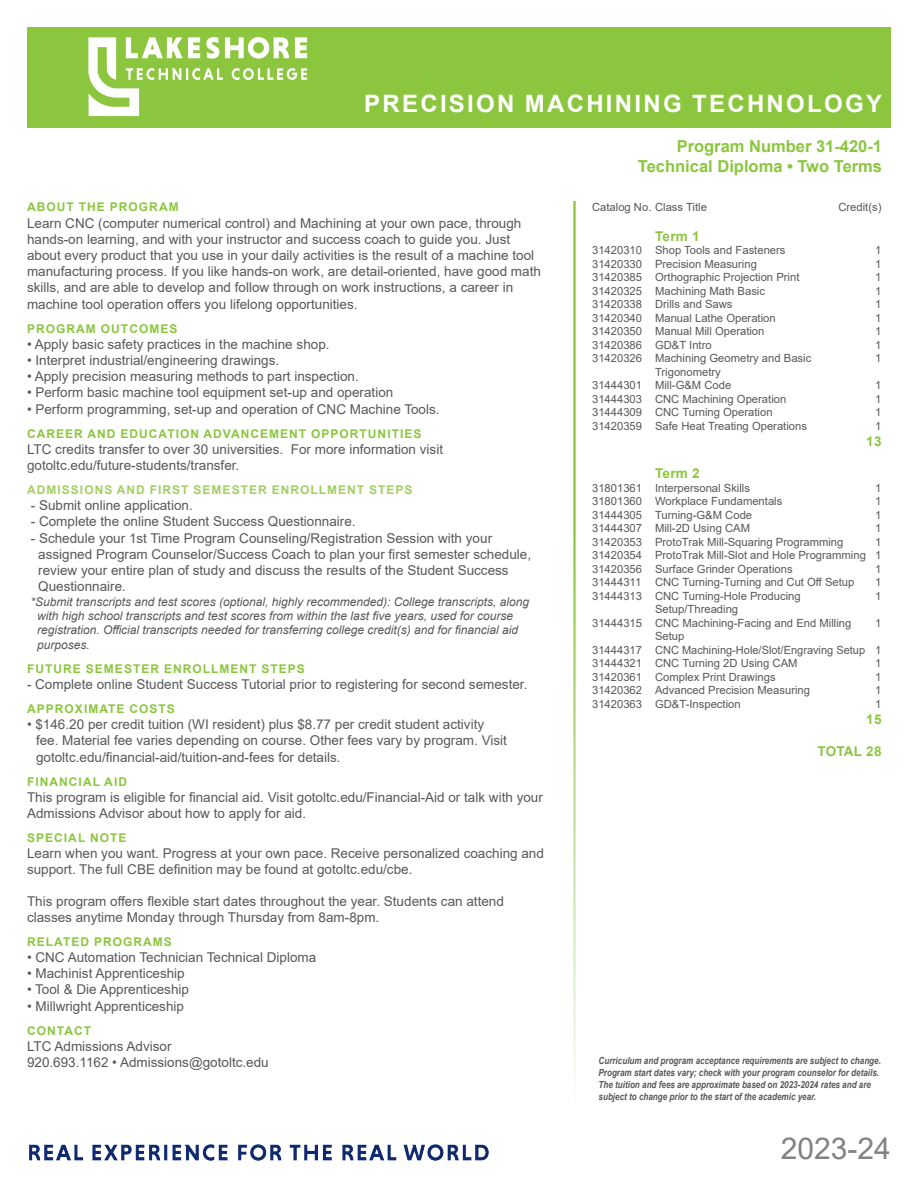
<style>
.page{position:relative;width:918px;height:1188px;background:#fff}
.page>*{position:absolute;margin:0;border:0;box-sizing:border-box;transform-origin:0 0}
.t1{font:30px "Arial";color:#808285}
.t2{font:700 24px "Arial";letter-spacing:.095em;color:#fff}
.t3{font:700 16.5px "Arial";color:#8bc63e}
.Bullet_List{font:13.5px/16.2px "Arial";color:#57585a}
.t4{font:700 13.5px "Arial";letter-spacing:.02em;color:#8bc63e}
.t5{font:italic 12px "Arial";color:#57585a}
.t6{font:700 12px "Arial";letter-spacing:.085em;color:#8bc63e}
.Bullet_List-2{font:700 12px "Arial";letter-spacing:.085em;color:#a2cf62}
.t7{font:11.25px "Arial";color:#57585a}
.t8{font:italic 700 9.75px/11.7px "Arial";color:#57585a;scale:.83 1}
</style>
<div class="page">
<div style="left:27px;top:27px;width:864px;height:100px;background:#8bc63e"></div>
<svg style="left:88px;top:37px;width:219px;height:79px"></svg>
<img style="left:29px;top:1144px;width:460px;height:17px">
<p class="t2" style="left:364px;top:87px;width:519px">PRECISION MACHINING TECHNOLOGY</p>
<p class="t3" style="left:677px;top:135px;width:207px">Program Number 31-420-1</p>
<p class="t3" style="left:638px;top:154px;width:246px">Technical Diploma • Two Terms</p>
<p class="t6" style="left:27px;top:199px;width:153px">ABOUT THE PROGRAM</p>
<p class="Bullet_List" style="left:27px;top:215px;width:515px">Learn CNC (computer numerical control) and Machining at your own pace, through hands-on learning, and with your instructor and success coach to guide you. Just about every product that you use in your daily activities is the result of a machine tool manufacturing process. If you like hands-on work, are detail-oriented, have good math skills, and are able to develop and follow through on work instructions, a career in machine tool operation offers you lifelong opportunities.</p>
<p class="t6" style="left:27px;top:320px;width:152px">PROGRAM OUTCOMES</p>
<p class="Bullet_List" style="left:27px;top:336px;width:304px">• Apply basic safety practices in the machine shop.</p>
<p class="Bullet_List" style="left:27px;top:352px;width:254px">• Interpret industrial/engineering drawings.</p>
<p class="Bullet_List" style="left:27px;top:368px;width:333px">• Apply precision measuring methods to part inspection.</p>
<p class="Bullet_List" style="left:27px;top:385px;width:368px">• Perform basic machine tool equipment set-up and operation</p>
<p class="Bullet_List" style="left:27px;top:401px;width:414px">• Perform programming, set-up and operation of CNC Machine Tools.</p>
<p class="t6" style="left:27px;top:425px;width:396px">CAREER AND EDUCATION ADVANCEMENT OPPORTUNITIES</p>
<p class="Bullet_List" style="left:27px;top:441px;width:418px">LTC credits transfer to over 30 universities. For more information visit</p>
<p class="Bullet_List" style="left:27px;top:457px;width:214px">gotoltc.edu/future-students/transfer.</p>
<p class="Bullet_List-2" style="left:27px;top:481px;width:387px">ADMISSIONS AND FIRST SEMESTER ENROLLMENT STEPS</p>
<p class="Bullet_List" style="left:31px;top:497px;width:164px">- Submit online application.</p>
<p class="Bullet_List" style="left:31px;top:514px;width:326px">- Complete the online Student Success Questionnaire.</p>
<p class="Bullet_List" style="left:31px;top:530px;width:463px">- Schedule your 1st Time Program Counseling/Registration Session with your</p>
<p class="Bullet_List" style="left:38px;top:546px;width:494px">assigned Program Counselor/Success Coach to plan your first semester schedule,</p>
<p class="Bullet_List" style="left:38px;top:562px;width:472px">review your entire plan of study and discuss the results of the Student Success</p>
<p class="Bullet_List" style="left:38px;top:578px;width:89px">Questionnaire.</p>
<p class="t5" style="left:30px;top:594px;width:500px">*Submit transcripts and test scores (optional, highly recommended): College transcripts, along</p>
<p class="t5" style="left:37px;top:608px;width:478px">with high school transcripts and test scores from within the last five years, used for course</p>
<p class="t5" style="left:37px;top:622px;width:483px">registration. Official transcripts needed for transferring college credit(s) and for financial aid</p>
<p class="t5" style="left:37px;top:637px;width:54px">purposes.</p>
<p class="t6" style="left:27px;top:660px;width:279px">FUTURE SEMESTER ENROLLMENT STEPS</p>
<p class="Bullet_List" style="left:27px;top:676px;width:502px">- Complete online Student Success Tutorial prior to registering for second semester.</p>
<p class="t6" style="left:27px;top:700px;width:149px">APPROXIMATE COSTS</p>
<p class="Bullet_List" style="left:36px;top:716px;width:472px;text-indent:-9px">• $146.20 per credit tuition (WI resident) plus $8.77 per credit student activity fee. Material fee varies depending on course. Other fees vary by program. Visit gotoltc.edu/financial-aid/tuition-and-fees for details.</p>
<p class="t6" style="left:27px;top:773px;width:101px">FINANCIAL AID</p>
<p class="Bullet_List" style="left:27px;top:789px;width:517px">This program is eligible for financial aid. Visit gotoltc.edu/Financial-Aid or talk with your<br>Admissions Advisor about how to apply for aid.</p>
<p class="t6" style="left:27px;top:829px;width:101px">SPECIAL NOTE</p>
<p class="Bullet_List" style="left:27px;top:845px;width:518px">Learn when you want. Progress at your own pace. Receive personalized coaching and support. The full CBE definition may be found at gotoltc.edu/cbe.</p>
<p class="Bullet_List" style="left:27px;top:893px;width:478px">This program offers flexible start dates throughout the year. Students can attend classes anytime Monday through Thursday from 8am-8pm.</p>
<p class="t6" style="left:27px;top:933px;width:146px">RELATED PROGRAMS</p>
<p class="Bullet_List" style="left:27px;top:949px;width:291px">• CNC Automation Technician Technical Diploma</p>
<p class="Bullet_List" style="left:27px;top:965px;width:159px">• Machinist Apprenticeship</p>
<p class="Bullet_List" style="left:27px;top:982px;width:164px">• Tool &amp; Die Apprenticeship</p>
<p class="Bullet_List" style="left:27px;top:998px;width:159px">• Millwright Apprenticeship</p>
<p class="t6" style="left:27px;top:1022px;width:65px">CONTACT</p>
<p class="Bullet_List" style="left:27px;top:1038px;width:146px">LTC Admissions Advisor</p>
<p class="Bullet_List" style="left:27px;top:1054px;width:243px">920.693.1162 • Admissions@gotoltc.edu</p>
<p class="t7" style="left:592px;top:199px;width:116px">Catalog No. Class Title</p>
<p class="t7" style="left:838px;top:199px;width:45px">Credit(s)</p>
<p class="t4" style="left:655px;top:226px;width:46px">Term 1</p>
<p class="t7" style="left:592px;top:242px;width:195px">31420310 Shop Tools and Fasteners</p>
<p class="t7" style="left:875px;top:242px;width:8px">1</p>
<p class="t7" style="left:592px;top:256px;width:166px">31420330 Precision Measuring</p>
<p class="t7" style="left:875px;top:256px;width:8px">1</p>
<p class="t7" style="left:592px;top:269px;width:209px">31420385 Orthographic Projection Print</p>
<p class="t7" style="left:875px;top:269px;width:8px">1</p>
<p class="t7" style="left:592px;top:283px;width:175px">31420325 Machining Math Basic</p>
<p class="t7" style="left:875px;top:283px;width:8px">1</p>
<p class="t7" style="left:592px;top:296px;width:142px">31420338 Drills and Saws</p>
<p class="t7" style="left:875px;top:296px;width:8px">1</p>
<p class="t7" style="left:592px;top:310px;width:185px">31420340 Manual Lathe Operation</p>
<p class="t7" style="left:875px;top:310px;width:8px">1</p>
<p class="t7" style="left:592px;top:323px;width:174px">31420350 Manual Mill Operation</p>
<p class="t7" style="left:875px;top:323px;width:8px">1</p>
<p class="t7" style="left:592px;top:337px;width:121px">31420386 GD&amp;T Intro</p>
<p class="t7" style="left:875px;top:337px;width:8px">1</p>
<p class="t7" style="left:592px;top:350px;width:221px">31420326 Machining Geometry and Basic</p>
<p class="t7" style="left:875px;top:350px;width:8px">1</p>
<p class="t7" style="left:655px;top:364px;width:67px">Trigonometry</p>
<p class="t7" style="left:592px;top:377px;width:141px">31444301 Mill-G&amp;M Code</p>
<p class="t7" style="left:875px;top:377px;width:8px">1</p>
<p class="t7" style="left:592px;top:391px;width:196px">31444303 CNC Machining Operation</p>
<p class="t7" style="left:875px;top:391px;width:8px">1</p>
<p class="t7" style="left:592px;top:404px;width:182px">31444309 CNC Turning Operation</p>
<p class="t7" style="left:875px;top:404px;width:8px">1</p>
<p class="t7" style="left:592px;top:418px;width:216px">31420359 Safe Heat Treating Operations</p>
<p class="t7" style="left:875px;top:418px;width:8px">1</p>
<p class="t4" style="left:866px;top:432px;width:17px">13</p>
<p class="t4" style="left:655px;top:464px;width:46px">Term 2</p>
<p class="t7" style="left:592px;top:480px;width:160px">31801361 Interpersonal Skills</p>
<p class="t7" style="left:875px;top:480px;width:8px">1</p>
<p class="t7" style="left:592px;top:494px;width:192px">31801360 Workplace Fundamentals</p>
<p class="t7" style="left:875px;top:494px;width:8px">1</p>
<p class="t7" style="left:592px;top:507px;width:162px">31444305 Turning-G&amp;M Code</p>
<p class="t7" style="left:875px;top:507px;width:8px">1</p>
<p class="t7" style="left:592px;top:521px;width:159px">31444307 Mill-2D Using CAM</p>
<p class="t7" style="left:875px;top:521px;width:8px">1</p>
<p class="t7" style="left:592px;top:534px;width:253px">31420353 ProtoTrak Mill-Squaring Programming</p>
<p class="t7" style="left:875px;top:534px;width:8px">1</p>
<p class="t7" style="left:592px;top:548px;width:291px">31420354 ProtoTrak Mill-Slot and Hole Programming 1</p>
<p class="t7" style="left:592px;top:561px;width:202px">31420356 Surface Grinder Operations</p>
<p class="t7" style="left:875px;top:561px;width:8px">1</p>
<p class="t7" style="left:592px;top:575px;width:264px">31444311 CNC Turning-Turning and Cut Off Setup</p>
<p class="t7" style="left:875px;top:575px;width:8px">1</p>
<p class="t7" style="left:592px;top:588px;width:210px">31444313 CNC Turning-Hole Producing</p>
<p class="t7" style="left:875px;top:588px;width:8px">1</p>
<p class="t7" style="left:655px;top:602px;width:85px">Setup/Threading</p>
<p class="t7" style="left:592px;top:615px;width:261px">31444315 CNC Machining-Facing and End Milling</p>
<p class="t7" style="left:875px;top:615px;width:8px">1</p>
<p class="t7" style="left:655px;top:629px;width:31px">Setup</p>
<p class="t7" style="left:592px;top:642px;width:291px">31444317 CNC Machining-Hole/Slot/Engraving Setup 1</p>
<p class="t7" style="left:592px;top:656px;width:207px">31444321 CNC Turning 2D Using CAM</p>
<p class="t7" style="left:875px;top:656px;width:8px">1</p>
<p class="t7" style="left:592px;top:669px;width:185px">31420361 Complex Print Drawings</p>
<p class="t7" style="left:875px;top:669px;width:8px">1</p>
<p class="t7" style="left:592px;top:683px;width:220px">31420362 Advanced Precision Measuring</p>
<p class="t7" style="left:875px;top:683px;width:8px">1</p>
<p class="t7" style="left:592px;top:696px;width:150px">31420363 GD&amp;T-Inspection</p>
<p class="t7" style="left:875px;top:696px;width:8px">1</p>
<p class="t4" style="left:866px;top:710px;width:17px">15</p>
<p class="t4" style="left:817px;top:742px;width:66px">TOTAL 28</p>
<p class="t8" style="left:599px;top:1055px;width:342px">Curriculum and program acceptance requirements are subject to change.<br>Program start dates vary; check with your program counselor for details.<br>The tuition and fees are approximate based on 2023-2024 rates and are subject to change prior to the start of the academic year.</p>
<h1 class="t1" style="left:781px;top:1128px;width:112px">2023-24</h1>
</div>
